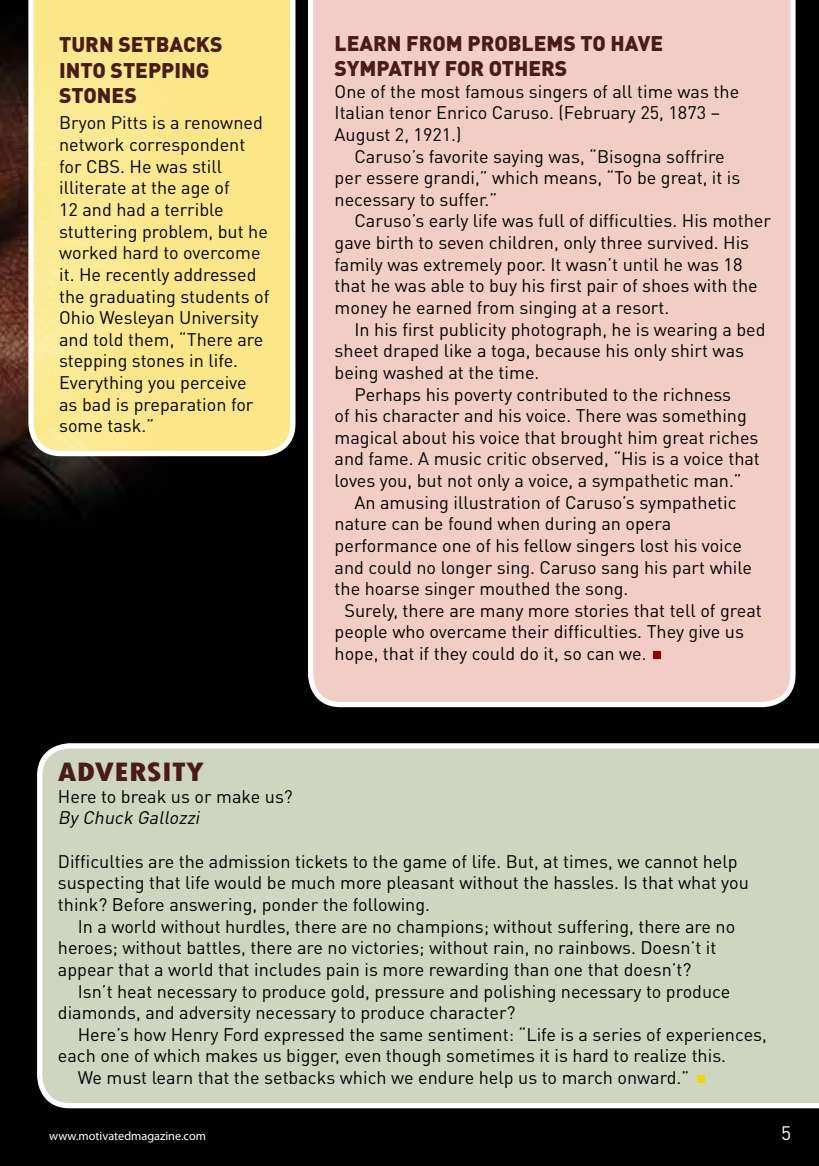
<style>
.page{position:relative;width:819px;height:1166px;background:#fff}
.page>*{position:absolute;margin:0;border:0;box-sizing:border-box;transform-origin:0 0}
.t1{font:800 condensed 28px "Tw Cen";color:#491b19;scale:1.25 1}
.t2{font:900 21px/25.2px "DIN Pro";color:#491b19}
.t3{font:19.25px "DIN Pro";color:#fff}
.t4{font:18.03px/21.7px "DIN Pro";color:#000}
.t5{font:italic 18.03px "DIN Pro";color:#000}
.t6{font:12.25px "Myriad Pro";color:#fff}
</style>
<div class="page">
<img style="left:0;top:0;width:819px;height:1166px">
<div style="left:37px;top:743px;width:782px;height:365px;background:#ced6c1"></div>
<svg style="left:28px;top:0;width:267px;height:456px;background:#f9e78f"></svg>
<div style="left:308px;top:0;width:487px;height:707px;background:#f2cdc6"></div>
<div style="left:653px;top:652px;width:7px;height:7px;background:#950001"></div>
<div style="left:697px;top:1075px;width:7px;height:7px;background:#f6d600"></div>
<p class="t2" style="left:59px;top:31px;width:165px">TURN SETBACKS<br>INTO STEPPING<br>STONES</p>
<p class="t4" style="left:59px;top:111px;width:212px">Bryon Pitts is a renowned network correspondent for CBS. He was still illiterate at the age of<br>12 and had a terrible stuttering problem, but he worked hard to overcome it. He recently addressed the graduating students of<br>Ohio Wesleyan University and told them, “There are stepping stones in life.<br>Everything you perceive as bad is preparation for some task.”</p>
<p class="t2" style="left:334px;top:30px;width:330px">LEARN FROM PROBLEMS TO HAVE<br>SYMPATHY FOR OTHERS</p>
<p class="t4" style="left:334px;top:80px;width:406px">One of the most famous singers of all time was the<br>Italian tenor Enrico Caruso. (February 25, 1873 –<br>August 2, 1921.)</p>
<p class="t4" style="left:334px;top:144px;width:407px;text-indent:20px">Caruso’s favorite saying was, “Bisogna soffrire per essere grandi,” which means, “To be great, it is necessary to suffer.”</p>
<p class="t4" style="left:334px;top:209px;width:438px;text-indent:20px">Caruso’s early life was full of difficulties. His mother gave birth to seven children, only three survived. His family was extremely poor. It wasn’t until he was 18 that he was able to buy his first pair of shoes with the money he earned from singing at a resort.</p>
<p class="t4" style="left:354px;top:317px;width:412px">In his first publicity photograph, he is wearing a bed</p>
<p class="t4" style="left:334px;top:339px;width:411px">sheet draped like a toga, because his only shirt was</p>
<p class="t4" style="left:334px;top:361px;width:206px">being washed at the time.</p>
<p class="t4" style="left:354px;top:382px;width:378px">Perhaps his poverty contributed to the richness</p>
<p class="t4" style="left:334px;top:404px;width:413px">of his character and his voice. There was something</p>
<p class="t4" style="left:334px;top:426px;width:425px">magical about his voice that brought him great riches</p>
<p class="t4" style="left:334px;top:447px;width:427px">and fame. A music critic observed, “His is a voice that</p>
<p class="t4" style="left:334px;top:469px;width:408px">loves you, but not only a voice, a sympathetic man.”</p>
<p class="t4" style="left:354px;top:490px;width:383px">An amusing illustration of Caruso’s sympathetic</p>
<p class="t4" style="left:334px;top:512px;width:338px">nature can be found when during an opera</p>
<p class="t4" style="left:334px;top:534px;width:409px">performance one of his fellow singers lost his voice</p>
<p class="t4" style="left:334px;top:555px;width:419px">and could no longer sing. Caruso sang his part while</p>
<p class="t4" style="left:334px;top:577px;width:295px">the hoarse singer mouthed the song.</p>
<p class="t4" style="left:344px;top:599px;width:419px">Surely, there are many more stories that tell of great</p>
<p class="t4" style="left:334px;top:620px;width:411px">people who overcame their difficulties. They give us</p>
<p class="t4" style="left:334px;top:642px;width:313px">hope, that if they could do it, so can we.</p>
<h1 class="t1" style="left:58px;top:755px;width:118px">ADVERSITY</h1>
<p class="t4" style="left:58px;top:785px;width:236px">Here to break us or make us?</p>
<p class="t5" style="left:58px;top:805px;width:147px">By Chuck Gallozzi</p>
<p class="t4" style="left:58px;top:849px;width:692px">Difficulties are the admission tickets to the game of life. But, at times, we cannot help suspecting that life would be much more pleasant without the hassles. Is that what you think? Before answering, ponder the following.</p>
<p class="t4" style="left:58px;top:914px;width:679px;text-indent:20px">In a world without hurdles, there are no champions; without suffering, there are no heroes; without battles, there are no victories; without rain, no rainbows. Doesn’t it appear that a world that includes pain is more rewarding than one that doesn’t?</p>
<p class="t4" style="left:58px;top:979px;width:674px;text-indent:20px">Isn’t heat necessary to produce gold, pressure and polishing necessary to produce diamonds, and adversity necessary to produce character?</p>
<p class="t4" style="left:78px;top:1022px;width:690px">Here’s how Henry Ford expressed the same sentiment: “Life is a series of experiences,</p>
<p class="t4" style="left:58px;top:1044px;width:669px">each one of which makes us bigger, even though sometimes it is hard to realize this.</p>
<p class="t4" style="left:78px;top:1066px;width:613px">We must learn that the setbacks which we endure help us to march onward.”</p>
<p class="t6" style="left:49px;top:1128px;width:158px">www.motivatedmagazine.com</p>
<p class="t3" style="left:781px;top:1120px;width:12px">5</p>
</div>
